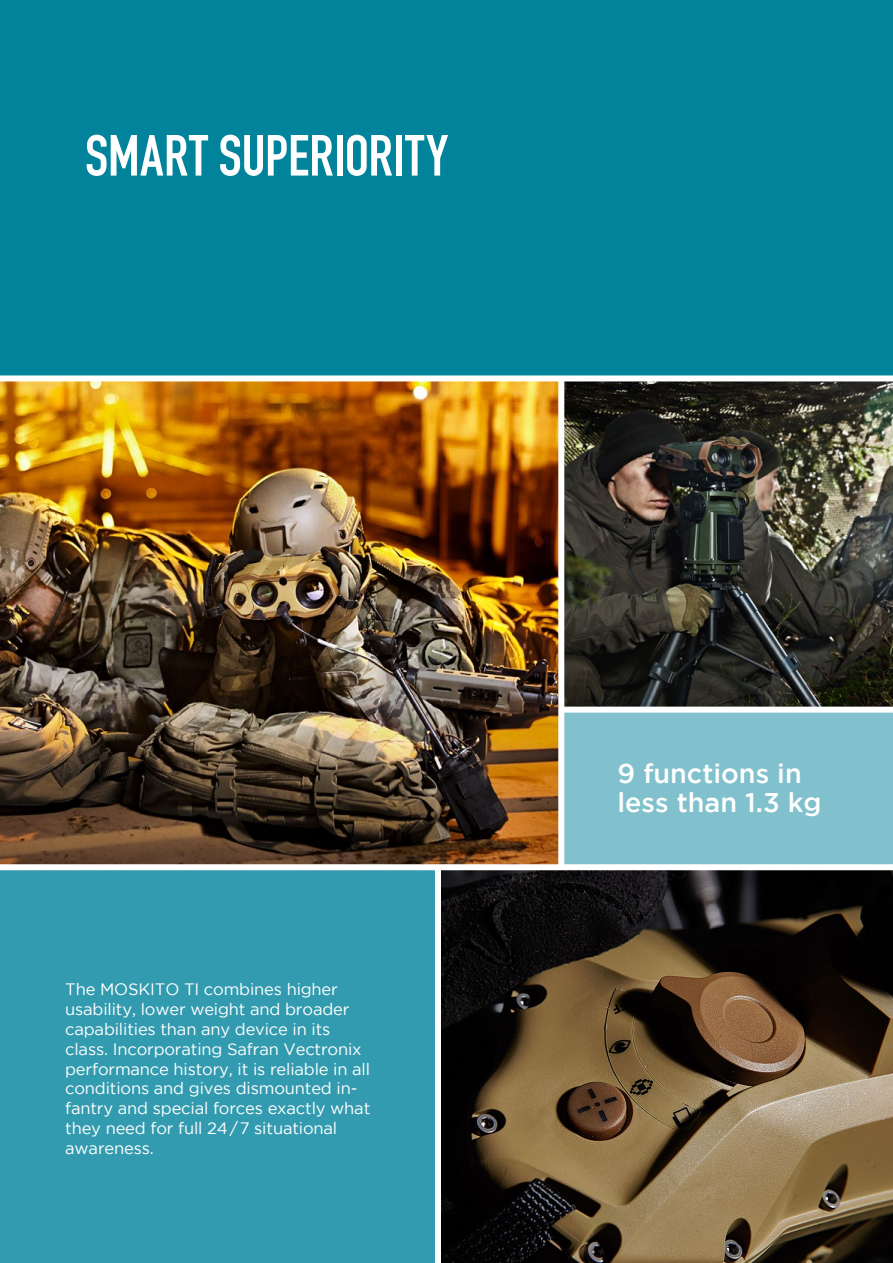
<style>
.page{position:relative;width:893px;height:1263px;background:#fff}
.page>*{position:absolute;margin:0;border:0;box-sizing:border-box;transform-origin:0 0}
.t1{font:700 57px "DIN Condensed";color:#fff}
.t2{font:500 27px/28.5px "Gotham";color:#fff}
.t3{font:16.5px/19.8px "Gotham";letter-spacing:-.01em;color:#fff}
</style>
<div class="page">
<img style="left:0;top:381px;width:558px;height:483px">
<div style="left:561px;top:699px;width:332px;height:168px;background:#80c1cd"></div>
<div style="left:0;top:867px;width:438px;height:396px;background:#339baf"></div>
<div style="left:0;top:0;width:893px;height:379px;background:#00839b"></div>
<img style="left:564px;top:381px;width:329px;height:326px">
<img style="left:441px;top:870px;width:451px;height:393px">
<div style="left:0;top:375px;width:893px;height:6px;background:#fff"></div>
<div style="left:561px;top:707px;width:332px;height:6px;background:#fff"></div>
<div style="left:558px;top:378px;width:6px;height:489px;background:#fff"></div>
<div style="left:435px;top:867px;width:6px;height:396px;background:#fff"></div>
<div style="left:0;top:864px;width:893px;height:6px;background:#fff"></div>
<h1 class="t1" style="left:85px;top:122px;width:365px">SMART SUPERIORITY</h1>
<p class="t3" style="left:65px;top:979px;width:307px">The MOSKITO TI combines higher usability, lower weight and broader capabilities than any device in its class. Incorporating Safran -Vectronix performance history, it is reliable in all conditions and gives dismounted in&shy;fantry and special forces exactly what they need for full 24/7 -situational awareness.</p>
<h2 class="t2" style="left:617px;top:759px;width:206px">9 functions in less than 1.3 kg</h2>
</div>
